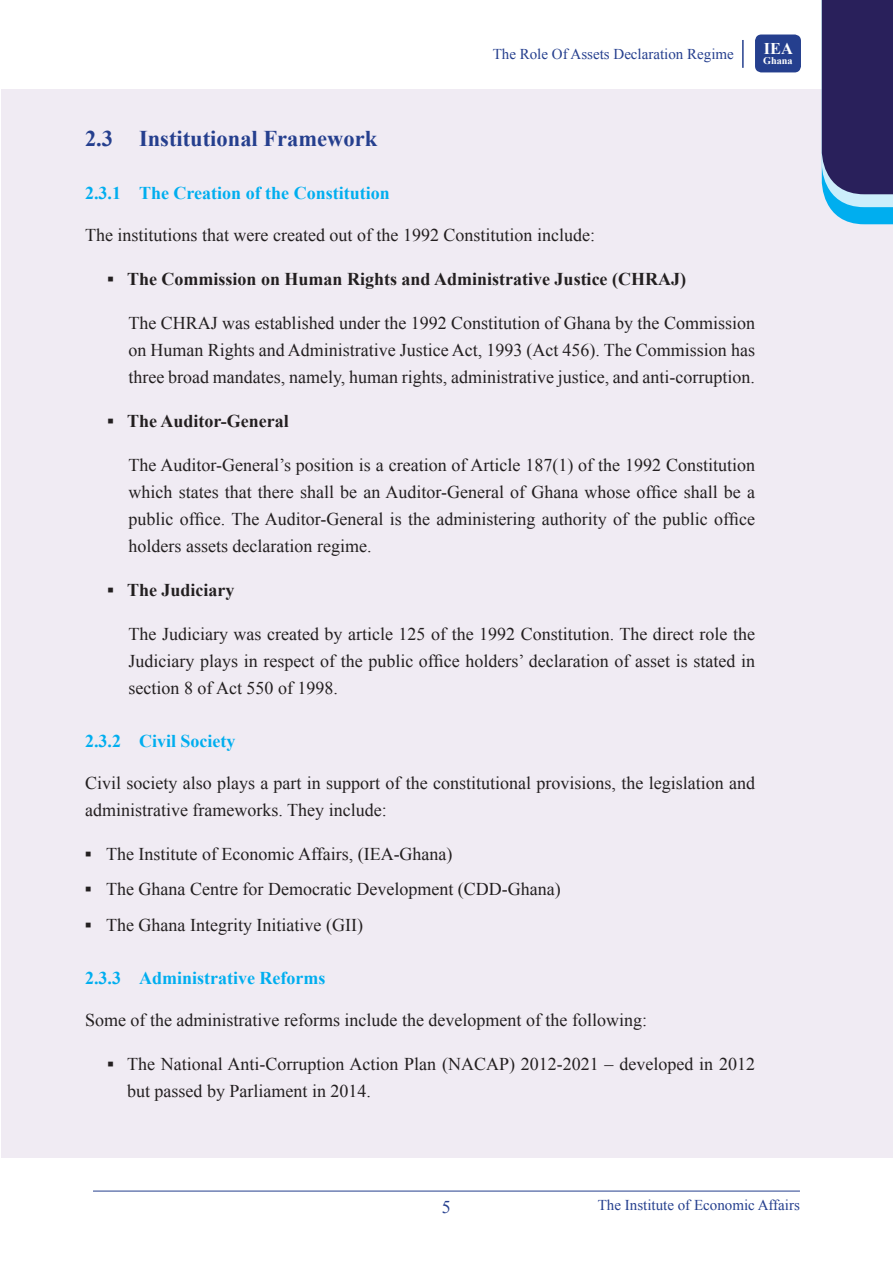
<style>
.page{position:relative;width:893px;height:1263px;background:#fff}
.page>*{position:absolute;margin:0;border:0;box-sizing:border-box;transform-origin:0 0}
.t1{font:700 22.5px "Times New Roman";color:#253f8e}
.in_1{font:18px/27px "Times New Roman";color:#231f20;text-align:justify}
.body{font:18px/27px "Times New Roman";color:#231f20}
.bulets{font:18px "Times New Roman";color:#231f20}
._1{font:18px/27px "Times New Roman";color:#231f20}
._1-2{font:700 18px "Times New Roman";color:#231f20}
.body_head{font:700 18px "Times New Roman";color:#00aeef}
.t2{font:18px "Times New Roman";color:#253f8e}
.t3{font:700 16.35px "Times New Roman";color:#fff}
.t4{font:15px "Times New Roman";color:#253f8e}
.t5{font:700 10.2px "Times New Roman";color:#fff}
.s1{font-weight:700}
</style>
<div class="page">
<hr style="left:742px;top:40px;width:2px;height:28px;background:#253f8e">
<hr style="left:93px;top:1191px;width:707px;height:1px;background:#253f8e">
<div style="left:755px;top:35px;width:46px;height:37px;background:#253f8e;border-radius:6px"></div>
<div style="left:1px;top:89px;width:892px;height:1068px;background:#f0ebf3"></div>
<svg style="left:822px;top:0;width:71px;height:224px;background:#333b72"></svg>
<p class="t1" style="left:85px;top:123px;width:294px">2.3 Institutional Framework</p>
<p class="t4" style="left:493px;top:44px;width:243px">The Role Of Assets Declaration Regime</p>
<p class="t3" style="left:764px;top:37px;width:31px">IEA</p>
<p class="t5" style="left:763px;top:54px;width:31px">Ghana</p>
<p class="body_head" style="left:85px;top:181px;width:306px">2.3.1 The Creation of the Constitution</p>
<p class="body" style="left:85px;top:221px;width:511px">The institutions that were created out of the 1992 Constitution include:</p>
<p class="_1-2" style="left:108px;top:267px;width:580px">▪ The Commission on Human Rights and Administrative Justice (CHRAJ)</p>
<p class="in_1" style="left:129px;top:309px;width:628px">The CHRAJ was established under the 1992 Constitution of Ghana by the Commission on Human Rights and Administrative Justice Act, 1993 (Act 456). The Commission has three broad mandates, namely, human rights, administrative justice, and anti-corruption.</p>
<p class="_1-2" style="left:108px;top:409px;width:183px">▪ The Auditor-General</p>
<p class="in_1" style="left:129px;top:451px;width:628px">The Auditor-General’s position is a creation of Article 187(1) of the 1992 Constitution which states that there shall be an Auditor-General of Ghana whose office shall be a public office. The Auditor-General is the administering authority of the public office holders assets declaration regime.</p>
<p class="_1-2" style="left:108px;top:578px;width:129px">▪ The Judiciary</p>
<p class="in_1" style="left:129px;top:620px;width:628px">The Judiciary was created by article 125 of the 1992 Constitution. The direct role the Judiciary plays in respect of the public office holders’ declaration of asset is stated in section 8 of Act 550 of 1998.</p>
<p class="body_head" style="left:85px;top:728px;width:152px">2.3.2 Civil Society</p>
<p class="body" style="left:85px;top:769px;width:671px">Civil society also plays a part in support of the constitutional provisions, the legislation and administrative frameworks. They include:</p>
<p class="bulets" style="left:85px;top:842px;width:369px"><span class="s1">▪</span> The Institute of Economic Affairs, (IEA-Ghana)</p>
<p class="bulets" style="left:85px;top:877px;width:477px"><span class="s1">▪</span> The Ghana Centre for Democratic Development (CDD-Ghana)</p>
<p class="bulets" style="left:85px;top:913px;width:279px"><span class="s1">▪</span> The Ghana Integrity Initiative (GII)</p>
<p class="body_head" style="left:85px;top:965px;width:242px">2.3.3 Administrative Reforms</p>
<p class="body" style="left:85px;top:1006px;width:563px">Some of the administrative reforms include the development of the following:</p>
<p class="_1" style="left:127px;top:1050px;width:629px;text-indent:-20px"><span class="s1">▪</span> The National Anti-Corruption Action Plan (NACAP) 2012-2021 – developed in 2012 but passed by Parliament in 2014.</p>
<p class="t2" style="left:442px;top:1194px;width:10px">5</p>
<p class="t4" style="left:598px;top:1195px;width:204px">The Institute of Economic Affairs</p>
</div>
